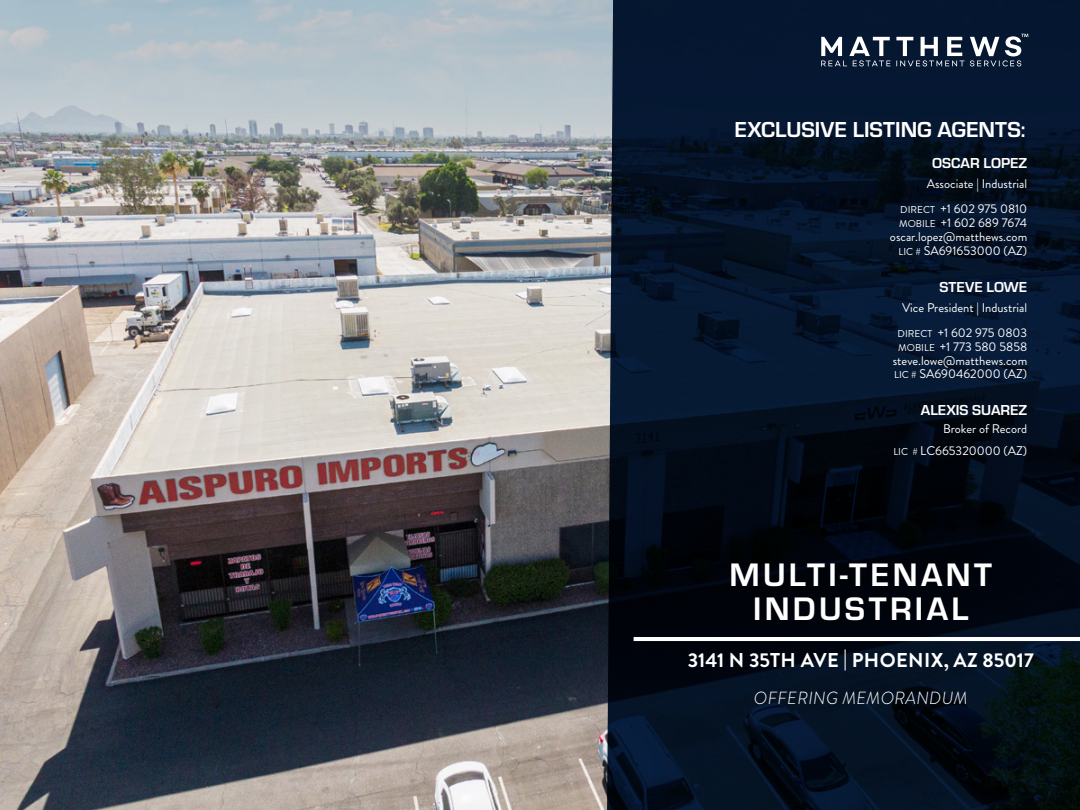
<style>
.page{position:relative;width:1080px;height:810px;background:#fff}
.page>*{position:absolute;margin:0;border:0;box-sizing:border-box;transform-origin:0 0}
.t1{font:700 33.75px/33.8px "Eurostile";letter-spacing:.1em;color:#fff;text-align:center}
.t2{font:700 22.5px "Eurostile";color:#fff}
.t3{font:700 20px "Brandon Grotesque";letter-spacing:.005em;color:#fff}
.t4{font:italic 300 17.62px "Brandon Grotesque";letter-spacing:.02em;color:#fff}
.t5{font:700 15px "Eurostile";color:#fff}
.t6{font:12.62px/13.8px "Brandon Grotesque";color:#fff;text-align:center}
.t7{font:12.5px "Brandon Grotesque";color:#fff}
.s1{font-size:10px}
</style>
<div class="page">
<img style="left:0;top:0;width:601px;height:810px">
<svg style="left:601px;top:0;width:479px;height:810px;background:#061222"></svg>
<svg style="left:709px;top:34px;width:319px;height:152px;background:#0d1d33"></svg>
<hr style="left:634px;top:637px;width:446px;height:4px;background:#fff">
<h2 class="t2" style="left:735px;top:114px;width:293px">EXCLUSIVE LISTING AGENTS:</h2>
<p class="t5" style="left:932px;top:152px;width:97px">OSCAR LOPEZ</p>
<p class="t6" style="left:900px;top:172px;width:129px;line-height:25px;text-align:right">Associate | Industrial<br><span class="s1">DIRECT</span> +1 602 975 0810</p>
<p class="t6" style="left:890px;top:216px;width:139px;text-align:right"><span class="s1">MOBILE</span> +1 602 689 7674 oscar.lopez@matthews.com<br><span class="s1">LIC #</span> SA691653000 (AZ)</p>
<p class="t5" style="left:939px;top:276px;width:89px">STEVE LOWE</p>
<p class="t6" style="left:898px;top:296px;width:131px;line-height:25px">Vice President | Industrial<br><span class="s1">DIRECT</span> +1 602 975 0803</p>
<p class="t6" style="left:893px;top:340px;width:136px"><span class="s1">MOBILE</span> +1 773 580 5858 steve.lowe@matthews.com<br><span class="s1">LIC #</span> SA690462000 (AZ)</p>
<p class="t5" style="left:921px;top:399px;width:108px">ALEXIS SUAREZ</p>
<p class="t7" style="left:943px;top:420px;width:86px">Broker of Record</p>
<p class="t6" style="left:893px;top:444px;width:135px"><span class="s1">LIC #</span> LC665320000 (AZ)</p>
<h1 class="t1" style="left:729px;top:556px;width:264px">MULTI-TENANT<br>INDUSTRIAL</h1>
<h3 class="t3" style="left:688px;top:646px;width:348px">3141 N 35TH AVE | PHOENIX, AZ 85017</h3>
<h3 class="t4" style="left:754px;top:686px;width:215px">OFFERING MEMORANDUM</h3>
</div>
